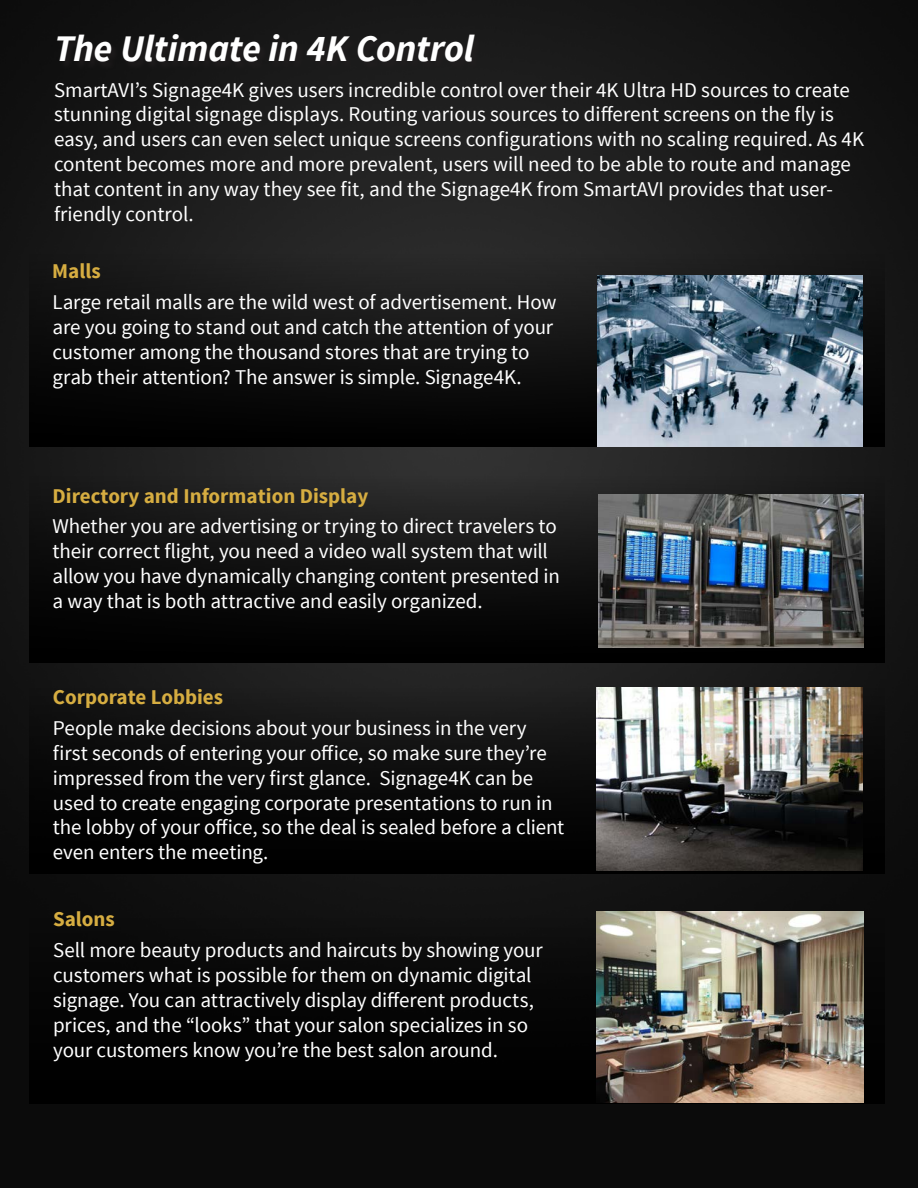
<style>
.page{position:relative;width:918px;height:1188px;background:#fff}
.page>*{position:absolute;margin:0;border:0;box-sizing:border-box;transform-origin:0 0}
.t1{font:italic 700 37.5px "Source Sans Pro";letter-spacing:-.005em;color:#fff}
.t2{font:21px/24.9px "Source Sans Pro";letter-spacing:-.005em;color:#fff}
.t3{font:700 21px "Source Sans Pro";color:#d6ad41}
</style>
<div class="page">
<img style="left:0;top:0;width:918px;height:1188px">
<div style="left:29px;top:254px;width:855px;height:192px;background:linear-gradient(to bottom,#222,#000)"></div>
<div style="left:29px;top:688px;width:855px;height:186px;background:linear-gradient(to bottom,#1a1a1a,#000)"></div>
<div style="left:29px;top:918px;width:855px;height:186px;background:#000"></div>
<div style="left:29px;top:476px;width:855px;height:186px;background:linear-gradient(to bottom,#242424,#000)"></div>
<img style="left:596px;top:912px;width:267px;height:190px">
<img style="left:596px;top:687px;width:267px;height:184px">
<img style="left:598px;top:276px;width:265px;height:170px">
<img style="left:599px;top:494px;width:265px;height:154px">
<div style="left:57px;top:34px;width:427px;height:37px;background:#1a191a"></div>
<h1 class="t1" style="left:54px;top:25px;width:422px">The Ultimate in 4K Control</h1>
<p class="t2" style="left:54px;top:78px;width:812px">SmartAVI’s Signage4K gives users incredible control over their 4K Ultra HD sources to create stunning digital signage displays. Routing various sources to different screens on the fly is easy, and users can even select unique screens configurations with no scaling required. As 4K content becomes more and more prevalent, users will need to be able to route and manage that content in any way they see fit, and the Signage4K from SmartAVI provides that user&shy;friendly control.</p>
<p class="t3" style="left:52px;top:258px;width:50px">Malls</p>
<p class="t2" style="left:53px;top:290px;width:505px">Large retail malls are the wild west of advertisement. How are you going to stand out and catch the attention of your customer among the thousand stores that are trying to grab their attention? The answer is simple. Signage4K.</p>
<p class="t3" style="left:53px;top:482px;width:317px">Directory and Information Display</p>
<p class="t2" style="left:53px;top:514px;width:509px">Whether you are advertising or trying to direct travelers to their correct flight, you need a video wall system that will allow you have dynamically changing content presented in a way that is both attractive and easily organized.</p>
<p class="t3" style="left:53px;top:684px;width:172px">Corporate Lobbies</p>
<p class="t2" style="left:53px;top:716px;width:513px">People make decisions about your business in the very first seconds of entering your office, so make sure they’re impressed from the very first glance. Signage4K can be used to create engaging corporate presentations to run in the lobby of your office, so the deal is sealed before a client even enters the meeting.</p>
<p class="t3" style="left:53px;top:905px;width:63px">Salons</p>
<p class="t2" style="left:53px;top:938px;width:491px">Sell more beauty products and haircuts by showing your customers what is possible for them on dynamic digital signage. You can attractively display different products, prices, and the “looks” that your salon specializes in so your customers know you’re the best salon around.</p>
</div>
